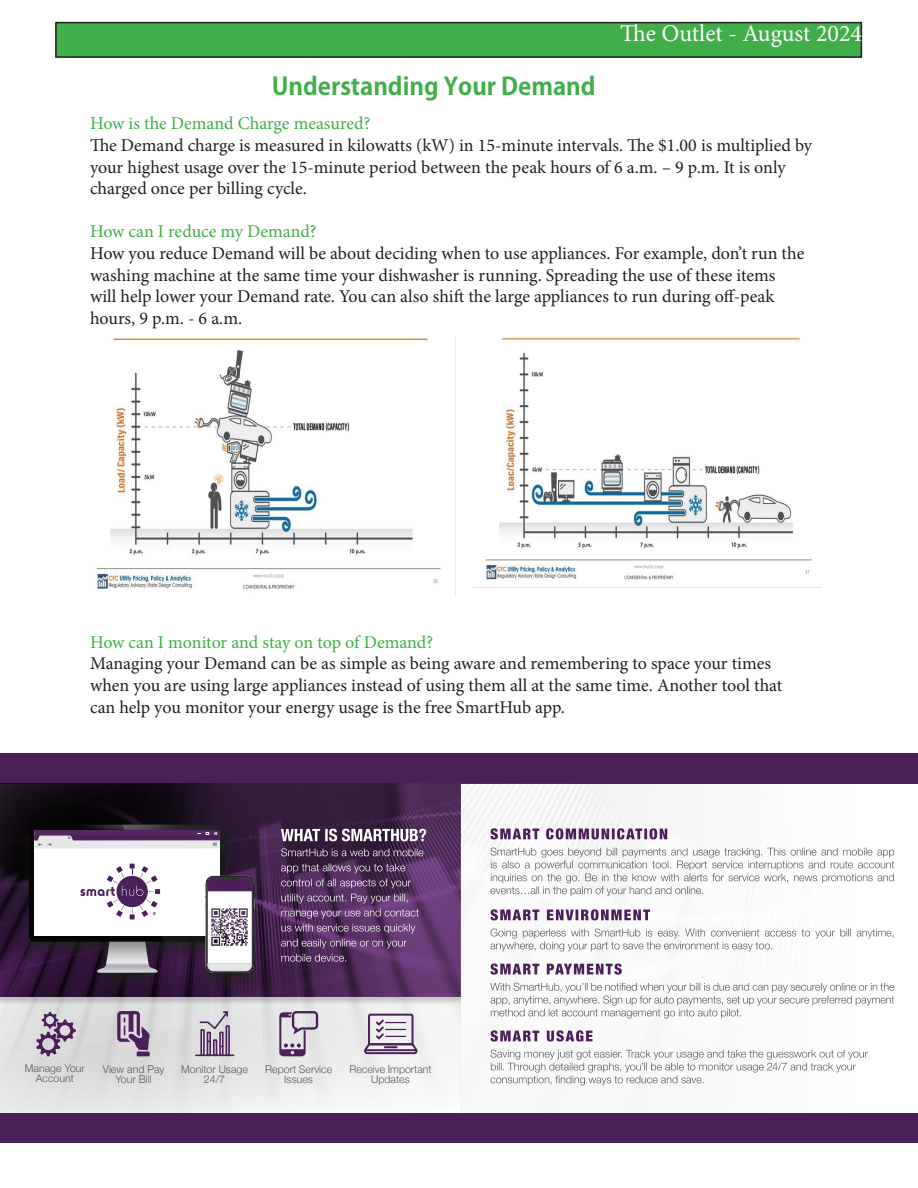
<style>
.page{position:relative;width:918px;height:1188px;background:#fff}
.page>*{position:absolute;margin:0;border:0;box-sizing:border-box;transform-origin:0 0}
.t1{font:700 24px "Adobe Gothic Std";color:#40ae49}
.t2{font:24px "Minion Pro";color:#fff}
.t3{font:18px/21.6px "Minion Pro";letter-spacing:-.005em;color:#231f20}
.t4{font:18px "Minion Pro";letter-spacing:-.005em;color:#40ae49}
.t5{font:300 10.5px/9.6px "Helvetica Neue";color:#57585a;text-align:center}
</style>
<div class="page">
<div style="left:0;top:753px;width:918px;height:390px;background:#4b1f5a"></div>
<img style="left:96px;top:337px;width:360px;height:260px">
<img style="left:485px;top:336px;width:327px;height:246px">
<div style="left:56px;top:23px;width:805px;height:34px;background:#40ae49"></div>
<div style="left:55px;top:22px;width:807px;height:36px;border:2px solid #231f20"></div>
<img style="left:0;top:784px;width:918px;height:328px">
<img style="left:0;top:996px;width:460px;height:46px">
<svg style="left:0;top:784px;width:460px;height:212px"></svg>
<svg style="left:281px;top:954px;width:65px;height:8px"></svg>
<svg style="left:281px;top:939px;width:126px;height:9px"></svg>
<svg style="left:281px;top:909px;width:138px;height:24px"></svg>
<svg style="left:281px;top:894px;width:127px;height:9px"></svg>
<svg style="left:281px;top:879px;width:130px;height:9px"></svg>
<svg style="left:281px;top:864px;width:124px;height:9px"></svg>
<svg style="left:281px;top:848px;width:142px;height:8px"></svg>
<svg style="left:281px;top:829px;width:145px;height:12px;background:#9d92a0"></svg>
<div style="left:18px;top:824px;width:247px;height:170px;background:#231f20;opacity:.65"></div>
<div style="left:29px;top:825px;width:197px;height:117px;background:#050504;border-radius:5px"></div>
<svg style="left:36px;top:1012px;width:40px;height:44px"></svg>
<svg style="left:117px;top:1011px;width:33px;height:45px"></svg>
<hr style="left:196px;top:1055px;width:38px;height:1px;background:#4c1f5b">
<div style="left:200px;top:1029px;width:5px;height:27px;border:2px solid #4c1f5b"></div>
<div style="left:207px;top:1032px;width:4px;height:24px;border:2px solid #4c1f5b"></div>
<div style="left:213px;top:1039px;width:4px;height:17px;border:2px solid #4c1f5b"></div>
<div style="left:219px;top:1032px;width:5px;height:24px;border:2px solid #4c1f5b"></div>
<div style="left:226px;top:1025px;width:4px;height:31px;border:2px solid #4c1f5b"></div>
<svg style="left:199px;top:1011px;width:31px;height:20px"></svg>
<svg style="left:279px;top:1011px;width:39px;height:45px"></svg>
<svg style="left:364px;top:1013px;width:54px;height:41px"></svg>
<svg style="left:34px;top:825px;width:221px;height:148px;background:#aaa2ad"></svg>
<img style="left:210px;top:908px;width:39px;height:39px">
<svg style="left:491px;top:828px;width:176px;height:11px"></svg>
<svg style="left:491px;top:848px;width:403px;height:48px;background:#e6e7e7"></svg>
<svg style="left:491px;top:909px;width:159px;height:11px"></svg>
<svg style="left:491px;top:929px;width:403px;height:22px;background:#e6e6e6"></svg>
<svg style="left:491px;top:963px;width:131px;height:12px"></svg>
<svg style="left:490px;top:983px;width:404px;height:36px;background:#e6e6e6"></svg>
<svg style="left:491px;top:1030px;width:102px;height:12px"></svg>
<svg style="left:491px;top:1050px;width:377px;height:35px;background:#e6e6e6"></svg>
<h1 class="t2" style="left:620px;top:17px;width:244px">The Outlet - August 2024</h1>
<h1 class="t1" style="left:272px;top:72px;width:325px">Understanding Your Demand</h1>
<p class="t4" style="left:90px;top:112px;width:282px">How is the Demand Charge measured?</p>
<p class="t3" style="left:90px;top:134px;width:724px">The Demand charge is measured in kilowatts (kW) in 15-minute intervals. The $1.00 is multiplied by your highest usage over the 15-minute period between the peak hours of 6 a.m. – 9 p.m. It is only charged once per billing cycle.</p>
<p class="t4" style="left:90px;top:220px;width:228px">How can I reduce my Demand?</p>
<p class="t3" style="left:90px;top:242px;width:716px">How you reduce Demand will be about deciding when to use appliances. For example, don’t run the washing machine at the same time your dishwasher is running. Spreading the use of these items will help lower your Demand rate. You can also shift the large appliances to run during off-peak hours, 9 p.m. - 6 a.m.</p>
<p class="t4" style="left:90px;top:630px;width:345px">How can I monitor and stay on top of Demand?</p>
<p class="t3" style="left:90px;top:653px;width:694px">Managing your Demand can be as simple as being aware and remembering to space your times when you are using large appliances instead of using them all at the same time. Another tool that can help you monitor your energy usage is the free SmartHub app.</p>
<p class="t5" style="left:25px;top:1063px;width:61px">Manage Your<br>Account</p>
<p class="t5" style="left:103px;top:1064px;width:63px">View and Pay<br>Your Bill</p>
<p class="t5" style="left:181px;top:1064px;width:68px">Monitor Usage<br>24/7</p>
<p class="t5" style="left:265px;top:1064px;width:68px">Report Service<br>Issues</p>
<p class="t5" style="left:349px;top:1064px;width:84px">Receive Important<br>Updates</p>
</div>
